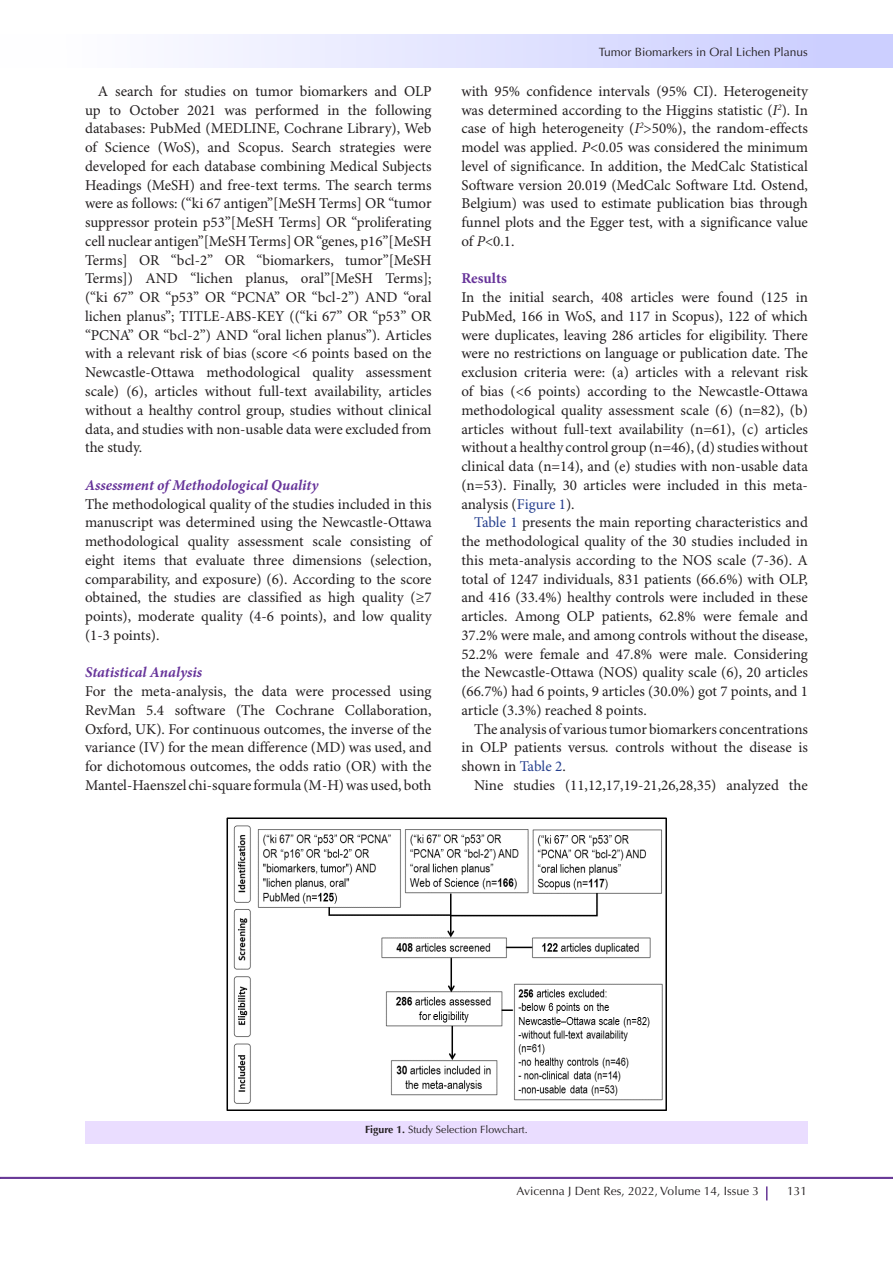
<style>
.page{position:relative;width:893px;height:1263px;background:#fff}
.page>*{position:absolute;margin:0;border:0;box-sizing:border-box;transform-origin:0 0}
.t1{font:15px/18.8px "Minion Pro";color:#231f20;text-align:justify}
.heading_1{font:italic 700 15px "Minion Pro";color:#639}
.heading_1-2{font:700 15px "Minion Pro";color:#639}
.t2{font:12px "Optima LT Std";color:#231f20}
.t3{font:10.5px "Optima LT Std";color:#231f20}
.s1{font-style:italic}
.s2{color:#253f8e}
.s3{font-weight:700}
</style>
<div class="page">
<hr style="left:0;top:1177px;width:893px;height:2px;background:#663695">
<div style="left:0;top:35px;width:892px;height:33px;background:linear-gradient(to right,#fff,#c9ccff)"></div>
<svg style="left:766px;top:1186px;width:1px;height:14px"></svg>
<img style="left:226px;top:817px;width:441px;height:294px">
<div style="left:85px;top:1121px;width:723px;height:23px;background:#eaddff"></div>
<p class="t1" style="left:85px;top:82px;width:348px;text-indent:13px">A search for studies on tumor biomarkers and OLP up to October 2021 was performed in the following databases: PubMed (MEDLINE, Cochrane Library), Web of Science (WoS), and Scopus. Search strategies were developed for each database combining Medical Subjects Headings (MeSH) and free-text terms. The search terms were as follows: (“ki 67 antigen”[MeSH Terms] OR “tumor suppressor protein p53”[MeSH Terms] OR “proliferating cell nuclear antigen”[MeSH Terms] OR “genes, p16”[MeSH Terms] OR “bcl-2” OR “biomarkers, tumor”[MeSH Terms]) AND “lichen planus, oral”[MeSH Terms]; (“ki 67” OR “p53” OR “PCNA” OR “bcl-2”) AND “oral lichen planus”; TITLE-ABS-KEY ((“ki 67” OR “p53” OR “PCNA” OR “bcl-2”) AND “oral lichen planus”). Articles with a relevant risk of bias (score &lt;6 points based on the Newcastle-Ottawa methodological quality assessment scale) (6), articles without full-text availability, articles without a healthy control group, studies without clinical data, and studies with non-usable data were excluded from the study.</p>
<p class="heading_1" style="left:85px;top:474px;width:235px">Assessment of Methodological Quality</p>
<p class="t1" style="left:85px;top:495px;width:348px">The methodological quality of the studies included in this manuscript was determined using the Newcastle-Ottawa methodological quality assessment scale consisting of eight items that evaluate three dimensions (selection, comparability, and exposure) (6). According to the score obtained, the studies are classified as high quality (≥7 points), moderate quality (4-6 points), and low quality (1-3 points).</p>
<p class="heading_1" style="left:85px;top:662px;width:119px">Statistical Analysis</p>
<p class="t1" style="left:85px;top:682px;width:348px">For the meta-analysis, the data were processed using RevMan 5.4 software (The Cochrane Collaboration, Oxford, UK). For continuous outcomes, the inverse of the variance (IV) for the mean difference (MD) was used, and for dichotomous outcomes, the odds ratio (OR) with the Mantel-Haenszel chi-square formula (M-H) was used, both</p>
<p class="t2" style="left:599px;top:45px;width:211px">Tumor Biomarkers in Oral Lichen Planus</p>
<p class="t1" style="left:461px;top:82px;width:348px">with 95% confidence intervals (95% CI). Heterogeneity was determined according to the Higgins statistic (<span class="s1">I</span><sup>2</sup>). In case of high heterogeneity (<span class="s1">I</span><sup>2</sup>&gt;50%), the random-effects model was applied. <span class="s1">P</span>&lt;0.05 was considered the minimum level of significance. In addition, the MedCalc Statistical Software version 20.019 (MedCalc Software Ltd. Ostend, Belgium) was used to estimate publication bias through funnel plots and the Egger test, with a significance value of <span class="s1">P</span>&lt;0.1.</p>
<p class="heading_1-2" style="left:461px;top:268px;width:47px">Results</p>
<p class="t1" style="left:461px;top:289px;width:348px">In the initial search, 408 articles were found (125 in PubMed, 166 in WoS, and 117 in Scopus), 122 of which were duplicates, leaving 286 articles for eligibility. There were no restrictions on language or publication date. The exclusion criteria were: (a) articles with a relevant risk of bias (&lt;6 points) according to the Newcastle-Ottawa methodological quality assessment scale (6) (n=82), (b) articles without full-text availability (n=61), (c) articles without a healthy control group (n=46), (d) studies without clinical data (n=14), and (e) studies with non-usable data (n=53). Finally, 30 articles were included in this meta&shy;analysis (<span class="s2">Figure 1</span>).</p>
<p class="t1" style="left:461px;top:514px;width:348px;text-indent:13px"><span class="s2">Table 1</span> presents the main reporting characteristics and the methodological quality of the 30 studies included in this meta-analysis according to the NOS scale (7-36). A total of 1247 individuals, 831 patients (66.6%) with OLP, and 416 (33.4%) healthy controls were included in these articles. Among OLP patients, 62.8% were female and 37.2% were male, and among controls without the disease, 52.2% were female and 47.8% were male. Considering the Newcastle-Ottawa (NOS) quality scale (6), 20 articles (66.7%) had 6 points, 9 articles (30.0%) got 7 points, and 1 article (3.3%) reached 8 points.</p>
<p class="t1" style="left:461px;top:720px;width:348px;text-indent:13px">The analysis of various tumor biomarkers concentrations in OLP patients versus<span class="s1">.</span> controls without the disease is shown in <span class="s2">Table 2</span>.</p>
<p class="t1" style="left:474px;top:776px;width:335px">Nine studies (11,12,17,19-21,26,28,35) analyzed the</p>
<p class="t3" style="left:365px;top:1124px;width:164px"><span class="s3">Figure 1.</span> Study Selection Flowchart.</p>
<p class="t2" style="left:517px;top:1184px;width:244px">Avicenna J Dent Res, 2022, Volume 14, Issue 3</p>
<p class="t2" style="left:787px;top:1184px;width:22px">131</p>
</div>
